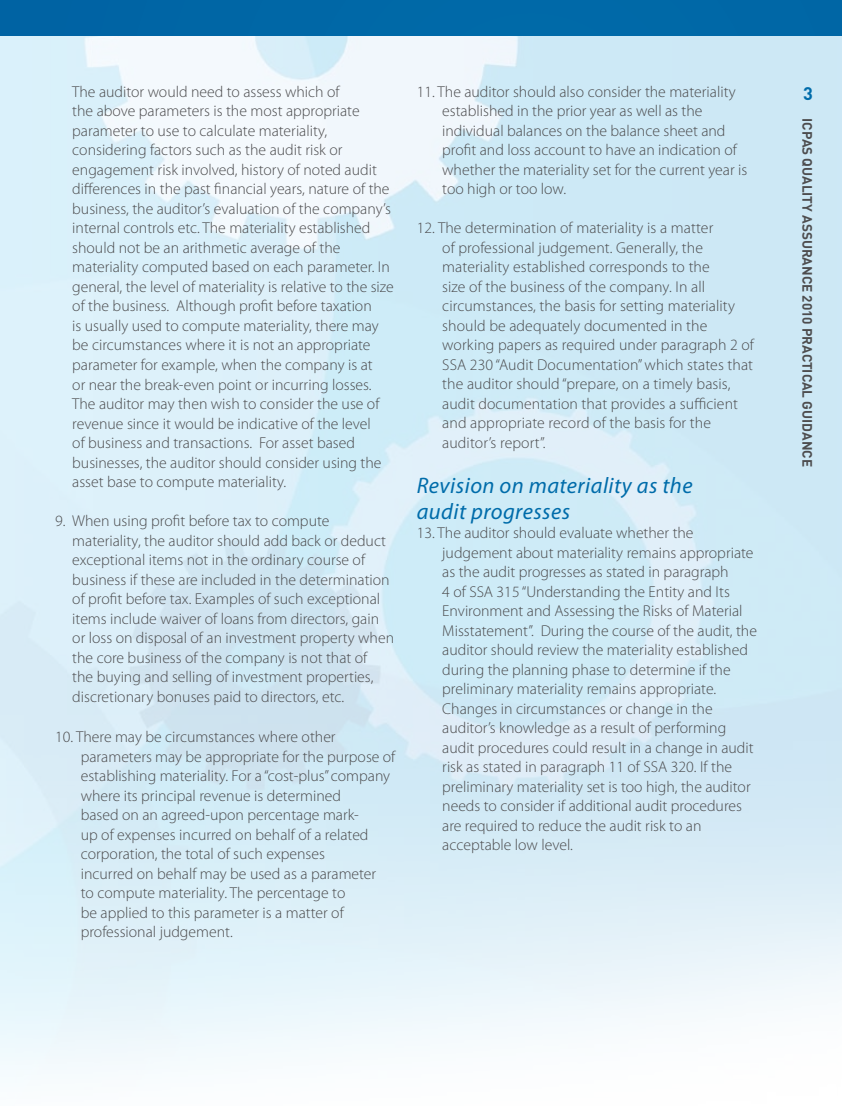
<style>
.page{position:relative;width:842px;height:1106px;background:#fff}
.page>*{position:absolute;margin:0;border:0;box-sizing:border-box;transform-origin:0 0}
.t1{font:italic 22.5px/25.5px "Myriad Pro";letter-spacing:.02em;color:#006caa}
.t2{font:700 18px "DIN";color:#006caa}
.t3{font:300 15.75px/19.5px "Myriad Pro";color:#4b4b4d}
.t4{font:700 13.5px "DIN";color:#4d4d4f}
</style>
<div class="page">
<img style="left:0;top:35px;width:842px;height:1035px">
<div style="left:0;top:0;width:842px;height:35px;background:#0067a6"></div>
<p class="t3" style="left:72px;top:82px;width:323px">The auditor would need to assess which of<br>the above parameters is the most appropriate parameter to use to calculate materiality, considering factors such as the audit risk or engagement risk involved, history of noted audit differences in the past financial years, nature of the business, the auditor’s evaluation of the company’s internal controls etc. The materiality established should not be an arithmetic average of the materiality computed based on each parameter. In general, the level of materiality is relative to the size of the business. Although profit before taxation<br>is usually used to compute materiality, there may be circumstances where it is not an appropriate parameter for example, when the company is at<br>or near the break-even point or incurring losses.<br>The auditor may then wish to consider the use of revenue since it would be indicative of the level<br>of business and transactions. For asset based businesses, the auditor should consider using the asset base to compute materiality.</p>
<p class="t3" style="left:72px;top:511px;width:323px;text-indent:-17px">9. When using profit before tax to compute materiality, the auditor should add back or deduct exceptional items not in the ordinary course of business if these are included in the determination of profit before tax. Examples of such exceptional items include waiver of loans from directors, gain or loss on disposal of an investment property when the core business of the company is not that of<br>the buying and selling of investment properties, discretionary bonuses paid to directors, etc.</p>
<p class="t3" style="left:81px;top:727px;width:316px;text-indent:-26px">10. There may be circumstances where other parameters may be appropriate for the purpose of establishing materiality. For a “cost-plus” company where its principal revenue is determined<br>based on an agreed-upon percentage mark-<br>up of expenses incurred on behalf of a related corporation, the total of such expenses<br>incurred on behalf may be used as a parameter<br>to compute materiality. The percentage to<br>be applied to this parameter is a matter of professional judgement.</p>
<p class="t3" style="left:442px;top:82px;width:307px;text-indent:-26px">11. The auditor should also consider the materiality established in the prior year as well as the individual balances on the balance sheet and profit and loss account to have an indication of whether the materiality set for the current year is too high or too low.</p>
<p class="t3" style="left:442px;top:219px;width:313px;text-indent:-26px">12. The determination of materiality is a matter<br>of professional judgement. Generally, the materiality established corresponds to the<br>size of the business of the company. In all circumstances, the basis for setting materiality should be adequately documented in the working papers as required under paragraph 2 of SSA 230 “Audit Documentation” which states that the auditor should “prepare, on a timely basis, audit documentation that provides a sufficient and appropriate record of the basis for the auditor’s report”.</p>
<h1 class="t1" style="left:417px;top:473px;width:277px">Revision on materiality as the audit progresses</h1>
<p class="t3" style="left:442px;top:523px;width:316px;text-indent:-26px">13. The auditor should evaluate whether the judgement about materiality remains appropriate as the audit progresses as stated in paragraph<br>4 of SSA 315 “Understanding the Entity and Its Environment and Assessing the Risks of Material Misstatement”. During the course of the audit, the auditor should review the materiality established during the planning phase to determine if the preliminary materiality remains appropriate.<br>Changes in circumstances or change in the auditor’s knowledge as a result of performing audit procedures could result in a change in audit risk as stated in paragraph 11 of SSA 320. If the preliminary materiality set is too high, the auditor needs to consider if additional audit procedures are required to reduce the audit risk to an acceptable low level.</p>
<p class="t2" style="left:803px;top:82px;width:11px">3</p>
<p class="t4" style="left:816px;top:118px;width:350px;rotate:90deg">ICPAS Quality Assurance 2010 Practical Gui dance</p>
</div>
